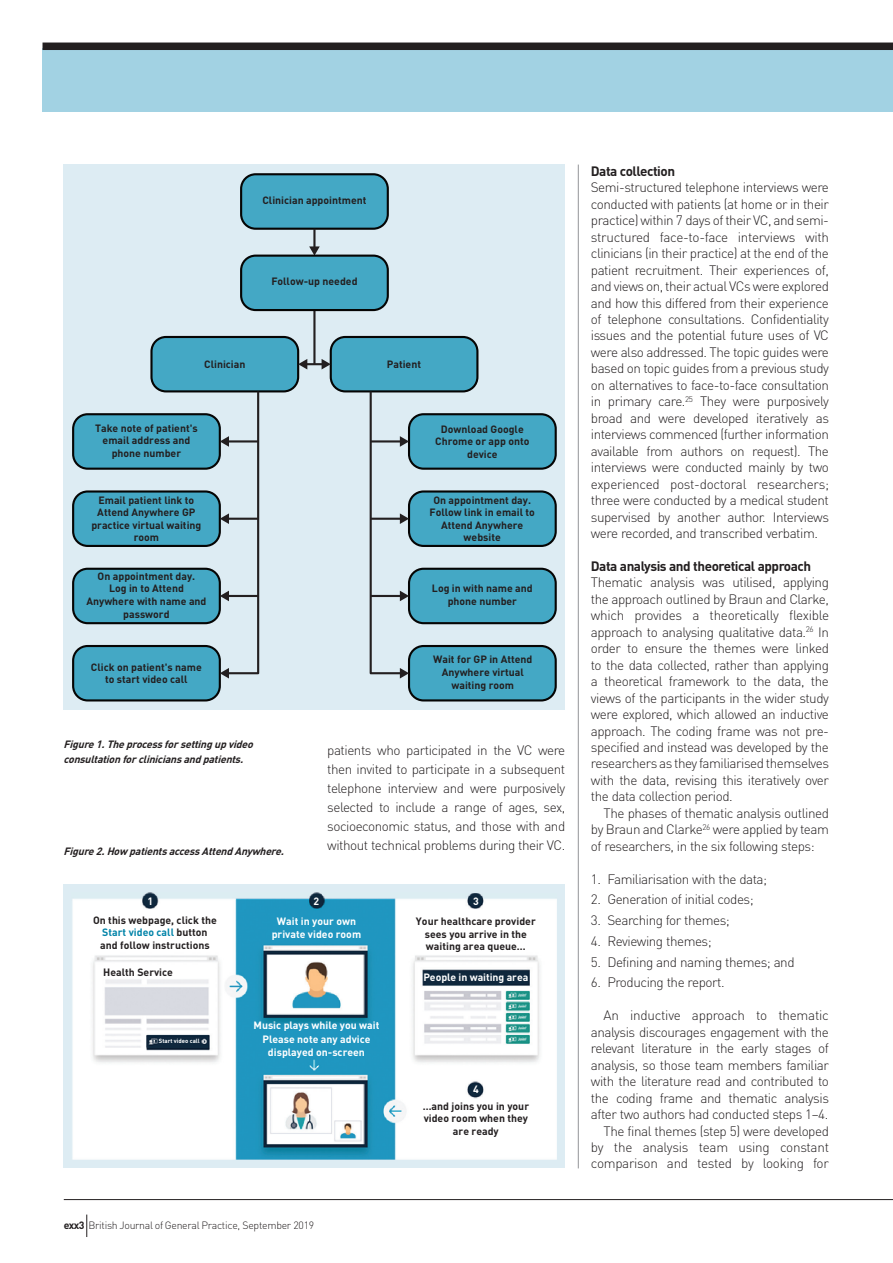
<style>
.page{position:relative;width:893px;height:1263px;background:#fff}
.page>*{position:absolute;margin:0;border:0;box-sizing:border-box;transform-origin:0 0}
.Body_Copy_First_para{font:300 13.5px/16.5px "DIN";letter-spacing:-.035em;color:#231f20;text-align:justify}
.Body_copy_indent{font:300 13.5px/16.5px "DIN";letter-spacing:-.035em;color:#231f20;text-align:justify}
.Sub_head_B_Black_Hea{font:700 13.5px "DIN";letter-spacing:-.035em;color:#231f20}
.t1{font:700 10.5px/12.6px "DIN";color:#231f20;text-align:center}
.t2{font:italic 700 10.5px/15px "DIN";color:#231f20}
.t3{font:700 10.5px/12.6px "DIN";color:#fff;text-align:center}
.t4{font:300 10.5px "DIN";letter-spacing:-.025em;color:#231f20}
.t5{font:700 6px "DIN";color:#fff}
.s1{color:#0083a8}
.s2{font-weight:700}
</style>
<div class="page">
<div style="left:43px;top:48px;width:850px;height:64px;background:#a2d2e3"></div>
<div style="left:43px;top:43px;width:850px;height:7px;background:#231f20"></div>
<hr style="left:64px;top:1199px;width:829px;height:1px;background:#231f20">
<svg style="left:86px;top:1214px;width:1px;height:23px"></svg>
<hr style="left:578px;top:165px;width:1px;height:1003px;background:#939598">
<div style="left:64px;top:165px;width:501px;height:545px;background:#ddecf3"></div>
<div style="left:241px;top:174px;width:147px;height:55px;background:#44a8c5;border-radius:15px"></div>
<div style="left:240px;top:173px;width:149px;height:57px;border:2px solid #050504;border-radius:15px"></div>
<hr style="left:313px;top:229px;width:3px;height:19px;background:#231f20">
<svg style="left:309px;top:246px;width:11px;height:9px"></svg>
<hr style="left:313px;top:311px;width:3px;height:53px;background:#231f20">
<div style="left:241px;top:256px;width:147px;height:54px;background:#44a8c5;border-radius:15px"></div>
<div style="left:240px;top:255px;width:149px;height:56px;border:2px solid #050504;border-radius:15px"></div>
<div style="left:331px;top:337px;width:146px;height:54px;background:#44a8c5;border-radius:15px"></div>
<div style="left:330px;top:336px;width:148px;height:56px;border:2px solid #050504;border-radius:15px"></div>
<div style="left:151px;top:337px;width:147px;height:54px;background:#44a8c5;border-radius:15px"></div>
<div style="left:150px;top:336px;width:149px;height:56px;border:2px solid #050504;border-radius:15px"></div>
<div style="left:409px;top:414px;width:147px;height:55px;background:#44a8c5;border-radius:15px"></div>
<div style="left:408px;top:413px;width:149px;height:57px;border:2px solid #050504;border-radius:15px"></div>
<div style="left:73px;top:414px;width:147px;height:55px;background:#44a8c5;border-radius:15px"></div>
<div style="left:72px;top:413px;width:149px;height:57px;border:2px solid #050504;border-radius:15px"></div>
<div style="left:409px;top:491px;width:147px;height:55px;background:#44a8c5;border-radius:15px"></div>
<div style="left:408px;top:490px;width:149px;height:57px;border:2px solid #050504;border-radius:15px"></div>
<div style="left:73px;top:491px;width:147px;height:55px;background:#44a8c5;border-radius:15px"></div>
<div style="left:72px;top:490px;width:149px;height:57px;border:2px solid #050504;border-radius:15px"></div>
<div style="left:409px;top:569px;width:147px;height:54px;background:#44a8c5;border-radius:15px"></div>
<div style="left:408px;top:568px;width:149px;height:56px;border:2px solid #050504;border-radius:15px"></div>
<div style="left:73px;top:569px;width:147px;height:54px;background:#44a8c5;border-radius:15px"></div>
<div style="left:72px;top:568px;width:149px;height:56px;border:2px solid #050504;border-radius:15px"></div>
<div style="left:409px;top:646px;width:147px;height:54px;background:#44a8c5;border-radius:15px"></div>
<div style="left:408px;top:645px;width:149px;height:56px;border:2px solid #050504;border-radius:15px"></div>
<div style="left:73px;top:646px;width:147px;height:54px;background:#44a8c5;border-radius:15px"></div>
<div style="left:72px;top:645px;width:149px;height:56px;border:2px solid #050504;border-radius:15px"></div>
<svg style="left:298px;top:359px;width:33px;height:10px"></svg>
<svg style="left:220px;top:389px;width:40px;height:289px"></svg>
<svg style="left:369px;top:389px;width:40px;height:289px"></svg>
<div style="left:64px;top:884px;width:501px;height:284px;background:#ddecf3"></div>
<img style="left:72px;top:893px;width:485px;height:267px">
<p class="t1" style="left:262px;top:194px;width:106px">Clinician appointment</p>
<p class="t1" style="left:271px;top:275px;width:88px">Follow-up needed</p>
<p class="t1" style="left:204px;top:357px;width:43px">Clinician</p>
<p class="t1" style="left:387px;top:357px;width:36px">Patient</p>
<p class="t1" style="left:95px;top:421px;width:104px">Take note of patient's email address and phone number</p>
<p class="t1" style="left:435px;top:422px;width:96px">Download Google<br>Chrome or app onto device</p>
<p class="t1" style="left:91px;top:493px;width:112px">Email patient link to<br>Attend Anywhere GP practice virtual waiting room</p>
<p class="t1" style="left:429px;top:493px;width:107px">On appointment day.<br>Follow link in email to<br>Attend Anywhere website</p>
<p class="t1" style="left:86px;top:569px;width:122px">On appointment day.<br>Log in to Attend<br>Anywhere with name and password</p>
<p class="t1" style="left:432px;top:582px;width:102px">Log in with name and phone number</p>
<p class="t1" style="left:91px;top:660px;width:112px">Click on patient's name to start video call</p>
<p class="t1" style="left:433px;top:653px;width:101px">Wait for GP in Attend<br>Anywhere virtual waiting room</p>
<p class="t2" style="left:64px;top:736px;width:194px">Figure1.Theprocessforsettingupvideo consultationforcliniciansandpatients.</p>
<p class="t2" style="left:64px;top:843px;width:225px">Figure2.How patientsaccessAttendAnywhere.</p>
<p class="Body_copy_indent" style="left:327px;top:740px;width:240px;line-height:19px">patients who participated in the VC were then invited to participate in a subsequent telephone interview and were purposively selected to include a range of ages, sex, socioeconomic status, and those with and without technical problems during their VC.</p>
<p class="t3" style="left:277px;top:890px;width:81px;line-height:20.7px">2<br>Wait in your own</p>
<p class="t3" style="left:272px;top:927px;width:91px">private video room</p>
<p class="t3" style="left:473px;top:894px;width:7px">3</p>
<p class="t3" style="left:148px;top:894px;width:7px">1</p>
<p class="t1" style="left:93px;top:913px;width:125px">On this webpage, click the<br><span class="s1">Start video call</span> button and follow instructions</p>
<p class="t1" style="left:416px;top:915px;width:121px">Your healthcare provider sees you arrive in the waiting area queue…</p>
<p class="t1" style="left:103px;top:965px;width:71px">Health Service</p>
<p class="t5" style="left:159px;top:1037px;width:42px">Start video call</p>
<p class="t3" style="left:254px;top:1018px;width:127px">Music plays while you wait</p>
<p class="t3" style="left:262px;top:1033px;width:110px">Please note any advice displayed on-screen</p>
<p class="t4" style="left:64px;top:1219px;width:252px"><span class="s2">exx3</span> British Journal of General Practice, September 2019</p>
<p class="t3" style="left:423px;top:971px;width:106px">People in waiting area</p>
<p class="t3" style="left:473px;top:1083px;width:7px">4</p>
<p class="t1" style="left:423px;top:1099px;width:108px">…and joins you in your video room when they are ready</p>
<p class="Sub_head_B_Black_Hea" style="left:591px;top:162px;width:86px">Data collection</p>
<p class="Body_Copy_First_para" style="left:591px;top:179px;width:240px">Semi-structured telephone interviews were conducted with patients (at home or in their practice) within 7 days of their VC, and semi&shy;structured face-to-face interviews with clinicians (in their practice) at the end of the patient recruitment. Their experiences of, and views on, their actual VCs were explored and how this differed from their experience of telephone consultations. Confidentiality issues and the potential future uses of VC were also addressed. The topic guides were based on topic guides from a previous study on alternatives to face-to-face consultation in primary care.<sup>25</sup> They were purposively broad and were developed iteratively as interviews commenced (further information available from authors on request). The interviews were conducted mainly by two experienced post-doctoral researchers; three were conducted by a medical student supervised by another author. Interviews were recorded, and transcribed verbatim.</p>
<p class="Sub_head_B_Black_Hea" style="left:591px;top:557px;width:222px">Data analysis and theoretical approach</p>
<p class="Body_Copy_First_para" style="left:591px;top:574px;width:240px">Thematic analysis was utilised, applying the approach outlined by Braun and Clarke, which provides a theoretically flexible approach to analysing qualitative data.<sup>26</sup> In order to ensure the themes were linked to the data collected, rather than applying a theoretical framework to the data, the views of the participants in the wider study were explored, which allowed an inductive approach. The coding frame was not pre&shy;specified and instead was developed by the researchers as they familiarised themselves with the data, revising this iteratively over the data collection period.</p>
<p class="Body_copy_indent" style="left:591px;top:805px;width:240px;text-indent:13px">The phases of thematic analysis outlined by Braun and Clarke<sup>26</sup> were applied by team of researchers, in the six following steps:</p>
<p class="Body_Copy_First_para" style="left:591px;top:870px;width:178px">1. Familiarisation with the data;</p>
<p class="Body_Copy_First_para" style="left:591px;top:891px;width:164px">2. Generation of initial codes;</p>
<p class="Body_Copy_First_para" style="left:591px;top:912px;width:141px">3. Searching for themes;</p>
<p class="Body_Copy_First_para" style="left:591px;top:933px;width:122px">4. Reviewing themes;</p>
<p class="Body_Copy_First_para" style="left:591px;top:953px;width:205px">5. Defining and naming themes; and</p>
<p class="Body_Copy_First_para" style="left:591px;top:974px;width:135px">6. Producing the report.</p>
<p class="Body_copy_indent" style="left:591px;top:1007px;width:240px;text-indent:13px">An inductive approach to thematic analysis discourages engagement with the relevant literature in the early stages of analysis, so those team members familiar with the literature read and contributed to the coding frame and thematic analysis after two authors had conducted steps 1–4.</p>
<p class="Body_copy_indent" style="left:591px;top:1122px;width:240px;text-indent:13px">The final themes (step 5) were developed by the analysis team using constant comparison and tested by looking for</p>
</div>
